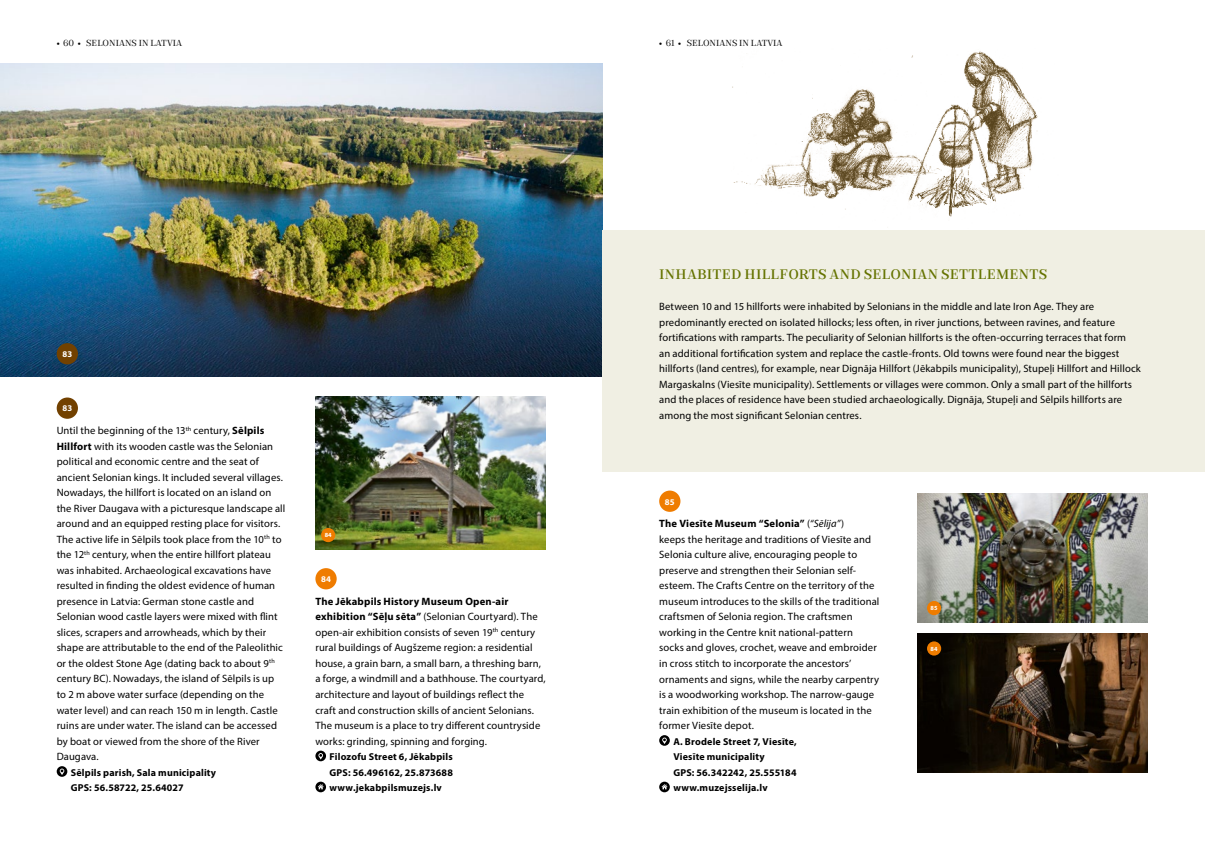
<style>
.page{position:relative;width:1205px;height:851px;background:#fff}
.page>*{position:absolute;margin:0;border:0;box-sizing:border-box;transform-origin:0 0}
.t1{font:600 13.75px "TT Pubs";letter-spacing:.015em;color:#657300}
.t2{font:10.62px/15.5px "Myriad Pro";letter-spacing:.01em;color:#000}
.t3{font:700 10px/15.5px "Myriad Pro";letter-spacing:.015em;color:#000}
.t4{font:500 8.75px "TT Pubs";color:#000}
.t5{font:700 8.75px "Myriad Pro";color:#fff}
.t6{font:700 6.25px "Myriad Pro";color:#fff}
.s1{font-family:"Myriad Pro";font-weight:700}
.s2{font-weight:700}
.s3{font-style:italic}
</style>
<div class="page">
<div style="left:659px;top:490px;width:21px;height:22px;background:#ef7c00;border-radius:50%"></div>
<svg style="left:659px;top:735px;width:11px;height:10px"></svg>
<svg style="left:659px;top:781px;width:11px;height:11px"></svg>
<div style="left:57px;top:397px;width:21px;height:22px;background:#724100;border-radius:50%"></div>
<svg style="left:57px;top:766px;width:10px;height:10px"></svg>
<div style="left:315px;top:568px;width:22px;height:21px;background:#ef7c00;border-radius:50%"></div>
<svg style="left:315px;top:750px;width:11px;height:11px"></svg>
<svg style="left:315px;top:781px;width:11px;height:11px"></svg>
<img style="left:0;top:64px;width:602px;height:312px">
<img style="left:315px;top:396px;width:231px;height:153px">
<img style="left:917px;top:493px;width:231px;height:129px">
<img style="left:917px;top:634px;width:231px;height:138px">
<img style="left:732px;top:51px;width:306px;height:166px">
<div style="left:602px;top:230px;width:603px;height:241px;background:#f0efe3"></div>
<div style="left:321px;top:528px;width:14px;height:14px;background:#ef7c00;border-radius:50%"></div>
<div style="left:927px;top:641px;width:14px;height:14px;background:#ef7c00;border-radius:50%"></div>
<div style="left:927px;top:601px;width:14px;height:14px;background:#ef7c00;border-radius:50%"></div>
<div style="left:57px;top:343px;width:21px;height:21px;background:#724100;border-radius:50%"></div>
<p class="t4" style="left:57px;top:37px;width:122px"><span class="s1">•</span> 60 <span class="s1">•</span> SE LONIANS IN LATVIA</p>
<p class="t4" style="left:659px;top:37px;width:120px"><span class="s1">•</span> 61 <span class="s1">•</span> SE LONIANS IN LATVIA</p>
<p class="t5" style="left:62px;top:348px;width:11px">83</p>
<p class="t5" style="left:62px;top:402px;width:11px">83</p>
<p class="t2" style="left:57px;top:423px;width:230px">Until the beginning of the 13<sup>th</sup> century, <span class="s2">Sēlpils Hillfort</span> with its wooden castle was the Selonian political and economic centre and the seat of ancient Selonian kings. It included several villages.<br>Nowadays, the hillfort is located on an island on the River Daugava with a picturesque landscape all around and an equipped resting place for visitors.<br>The active life in Sēlpils took place from the 10<sup>th</sup> to the 12<sup>th</sup> century, when the entire hillfort plateau was inhabited. Archaeological excavations have resulted in finding the oldest evidence of human presence in Latvia: German stone castle and Selonian wood castle layers were mixed with flint slices, scrapers and arrowheads, which by their shape are attributable to the end of the Paleolithic or the oldest Stone Age (dating back to about 9<sup>th </sup>century BC). Nowadays, the island of Sēlpils is up to 2 m above water surface (depending on the water level) and can reach 150 m in length. Castle ruins are under water. The island can be accessed by boat or viewed from the shore of the River Daugava.</p>
<p class="t3" style="left:71px;top:764px;width:147px">Sēlpils parish, Sala municipality<br>GPS: 56.58722, 25.64027</p>
<p class="t6" style="left:325px;top:531px;width:8px">84</p>
<p class="t5" style="left:321px;top:573px;width:11px">84</p>
<p class="t2" style="left:315px;top:593px;width:232px"><span class="s2">The Jēkabpils History Museum Open-air exhibition “Sēļu sēta”</span> (Selonian Courtyard). The open-air exhibition consists of seven 19<sup>th</sup> century rural buildings of Augšzeme region: a residential house, a grain barn, a small barn, a threshing barn, a forge, a windmill and a bathhouse. The courtyard, architecture and layout of buildings reflect the craft and construction skills of ancient Selonians.<br>The museum is a place to try different countryside works: grinding, spinning and forging.</p>
<p class="t3" style="left:330px;top:748px;width:125px;text-align:justify">Filozofu Street 6, Jēkabpils GPS: 56.496162, 25.873688 www.jekabpilsmuzejs.lv</p>
<p class="t1" style="left:659px;top:265px;width:390px">INHABITED HILLFORTS AND SELONIAN SETTLEMENTS</p>
<p class="t2" style="left:659px;top:299px;width:483px">Between 10 and 15 hillforts were inhabited by Selonians in the middle and late Iron Age. They are predominantly erected on isolated hillocks; less often, in river junctions, between ravines, and feature fortifications with ramparts. The peculiarity of Selonian hillforts is the often-occurring terraces that form<br>an additional fortification system and replace the castle-fronts. Old towns were found near the biggest hillforts (land centres), for example, near Dignāja Hillfort (Jēkabpils municipality), Stupeļi Hillfort and Hillock Margaskalns (Viesīte municipality). Settlements or villages were common. Only a small part of the hillforts and the places of residence have been studied archaeologically. Dignāja, Stupeļi and Sēlpils hillforts are among the most significant Selonian centres.</p>
<p class="t5" style="left:665px;top:495px;width:11px">85</p>
<p class="t2" style="left:659px;top:516px;width:222px"><span class="s2">The Viesīte Museum “Selonia”</span> (<span class="s3">“Sēlija”</span>)<br>keeps the heritage and traditions of Viesīte and Selonia culture alive, encouraging people to preserve and strengthen their Selonian self&shy;esteem. The Crafts Centre on the territory of the museum introduces to the skills of the traditional craftsmen of Selonia region. The craftsmen working in the Centre knit national-pattern socks and gloves, crochet, weave and embroider in cross stitch to incorporate the ancestors’ ornaments and signs, while the nearby carpentry is a woodworking workshop. The narrow-gauge train exhibition of the museum is located in the former Viesīte depot.</p>
<p class="t3" style="left:673px;top:733px;width:125px">A. Brodele Street 7, Viesīte,<br>Viesīte municipality<br>GPS: 56.342242, 25.555184 www.muzejsselija.lv</p>
<p class="t6" style="left:930px;top:604px;width:8px">85</p>
<p class="t6" style="left:930px;top:644px;width:8px">84</p>
</div>
